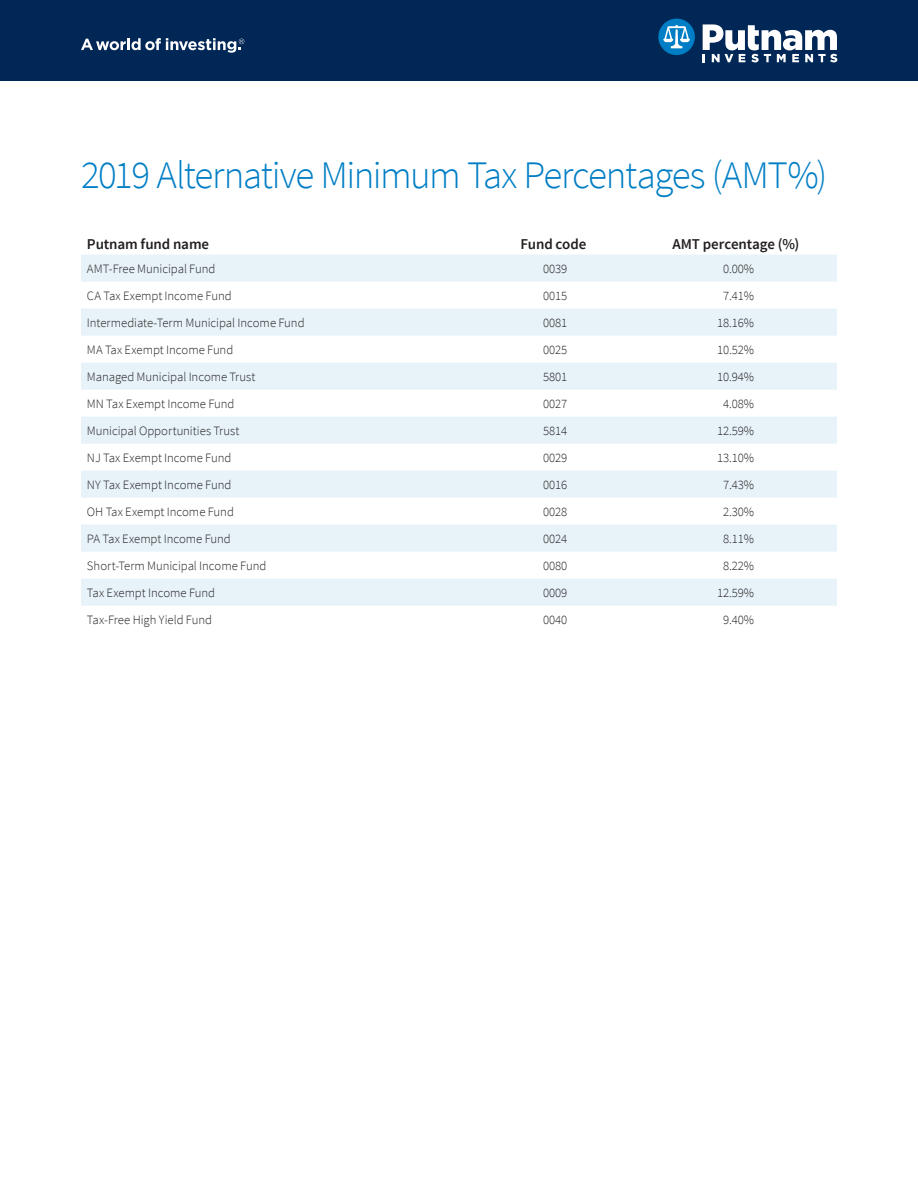
<style>
.page{position:relative;width:918px;height:1188px;background:#fff}
.page>*{position:absolute;margin:0;border:0;box-sizing:border-box;transform-origin:0 0}
.Headline{font:300 39px "Source Sans Pro";letter-spacing:-.04em;color:#007ec5}
.Table_head{font:600 15px "Source Sans Pro";letter-spacing:-.01em;color:#231f20}
.Table_stub{font:300 12.75px "Source Sans Pro";letter-spacing:-.005em;color:#231f20}
.Table_nums_decimal{font:300 12.75px "Source Sans Pro";letter-spacing:-.01em;color:#231f20}
</style>
<div class="page">
<svg style="left:81px;top:255px;width:756px;height:351px;fill:#e7f3f9"></svg>
<div style="left:0;top:0;width:918px;height:81px;background:#002756"></div>
<svg style="left:658px;top:19px;width:37px;height:36px"></svg>
<svg style="left:703px;top:24px;width:134px;height:38px"></svg>
<svg style="left:81px;top:38px;width:163px;height:15px"></svg>
<p class="Headline" style="left:81px;top:152px;width:748px">2019 Alternative Minimum Tax Percentages (AMT%)</p>
<p class="Table_head" style="left:87px;top:234px;width:124px">Putnam fund name</p>
<p class="Table_head" style="left:521px;top:234px;width:67px">Fund code</p>
<p class="Table_head" style="left:672px;top:234px;width:128px">AMT percentage (%)</p>
<p class="Table_stub" style="left:87px;top:261px;width:130px">AMT-Free Municipal Fund</p>
<p class="Table_nums_decimal" style="left:543px;top:261px;width:26px">0039</p>
<p class="Table_nums_decimal" style="left:723px;top:261px;width:32px">0.00%</p>
<p class="Table_stub" style="left:87px;top:288px;width:146px">CA Tax Exempt Income Fund</p>
<p class="Table_nums_decimal" style="left:543px;top:288px;width:26px">0015</p>
<p class="Table_nums_decimal" style="left:723px;top:288px;width:32px">7.41%</p>
<p class="Table_stub" style="left:87px;top:315px;width:219px">Intermediate-Term Municipal Income Fund</p>
<p class="Table_nums_decimal" style="left:543px;top:315px;width:26px">0081</p>
<p class="Table_nums_decimal" style="left:717px;top:315px;width:38px">18.16%</p>
<p class="Table_stub" style="left:87px;top:342px;width:148px">MA Tax Exempt Income Fund</p>
<p class="Table_nums_decimal" style="left:543px;top:342px;width:26px">0025</p>
<p class="Table_nums_decimal" style="left:717px;top:342px;width:38px">10.52%</p>
<p class="Table_stub" style="left:87px;top:369px;width:170px">Managed Municipal Income Trust</p>
<p class="Table_nums_decimal" style="left:543px;top:369px;width:26px">5801</p>
<p class="Table_nums_decimal" style="left:717px;top:369px;width:38px">10.94%</p>
<p class="Table_stub" style="left:87px;top:396px;width:149px">MN Tax Exempt Income Fund</p>
<p class="Table_nums_decimal" style="left:543px;top:396px;width:26px">0027</p>
<p class="Table_nums_decimal" style="left:723px;top:396px;width:32px">4.08%</p>
<p class="Table_stub" style="left:87px;top:423px;width:154px">Municipal Opportunities Trust</p>
<p class="Table_nums_decimal" style="left:543px;top:423px;width:26px">5814</p>
<p class="Table_nums_decimal" style="left:717px;top:423px;width:38px">12.59%</p>
<p class="Table_stub" style="left:87px;top:450px;width:146px">NJ Tax Exempt Income Fund</p>
<p class="Table_nums_decimal" style="left:543px;top:450px;width:26px">0029</p>
<p class="Table_nums_decimal" style="left:717px;top:450px;width:38px">13.10%</p>
<p class="Table_stub" style="left:87px;top:477px;width:146px">NY Tax Exempt Income Fund</p>
<p class="Table_nums_decimal" style="left:543px;top:477px;width:26px">0016</p>
<p class="Table_nums_decimal" style="left:723px;top:477px;width:32px">7.43%</p>
<p class="Table_stub" style="left:87px;top:504px;width:148px">OH Tax Exempt Income Fund</p>
<p class="Table_nums_decimal" style="left:543px;top:504px;width:26px">0028</p>
<p class="Table_nums_decimal" style="left:723px;top:504px;width:32px">2.30%</p>
<p class="Table_stub" style="left:87px;top:531px;width:145px">PA Tax Exempt Income Fund</p>
<p class="Table_nums_decimal" style="left:543px;top:531px;width:26px">0024</p>
<p class="Table_nums_decimal" style="left:723px;top:531px;width:32px">8.11%</p>
<p class="Table_stub" style="left:87px;top:558px;width:181px">Short-Term Municipal Income Fund</p>
<p class="Table_nums_decimal" style="left:543px;top:558px;width:26px">0080</p>
<p class="Table_nums_decimal" style="left:723px;top:558px;width:32px">8.22%</p>
<p class="Table_stub" style="left:87px;top:585px;width:130px">Tax Exempt Income Fund</p>
<p class="Table_nums_decimal" style="left:543px;top:585px;width:26px">0009</p>
<p class="Table_nums_decimal" style="left:717px;top:585px;width:38px">12.59%</p>
<p class="Table_stub" style="left:87px;top:612px;width:127px">Tax-Free High Yield Fund</p>
<p class="Table_nums_decimal" style="left:543px;top:612px;width:26px">0040</p>
<p class="Table_nums_decimal" style="left:723px;top:612px;width:32px">9.40%</p>
</div>
